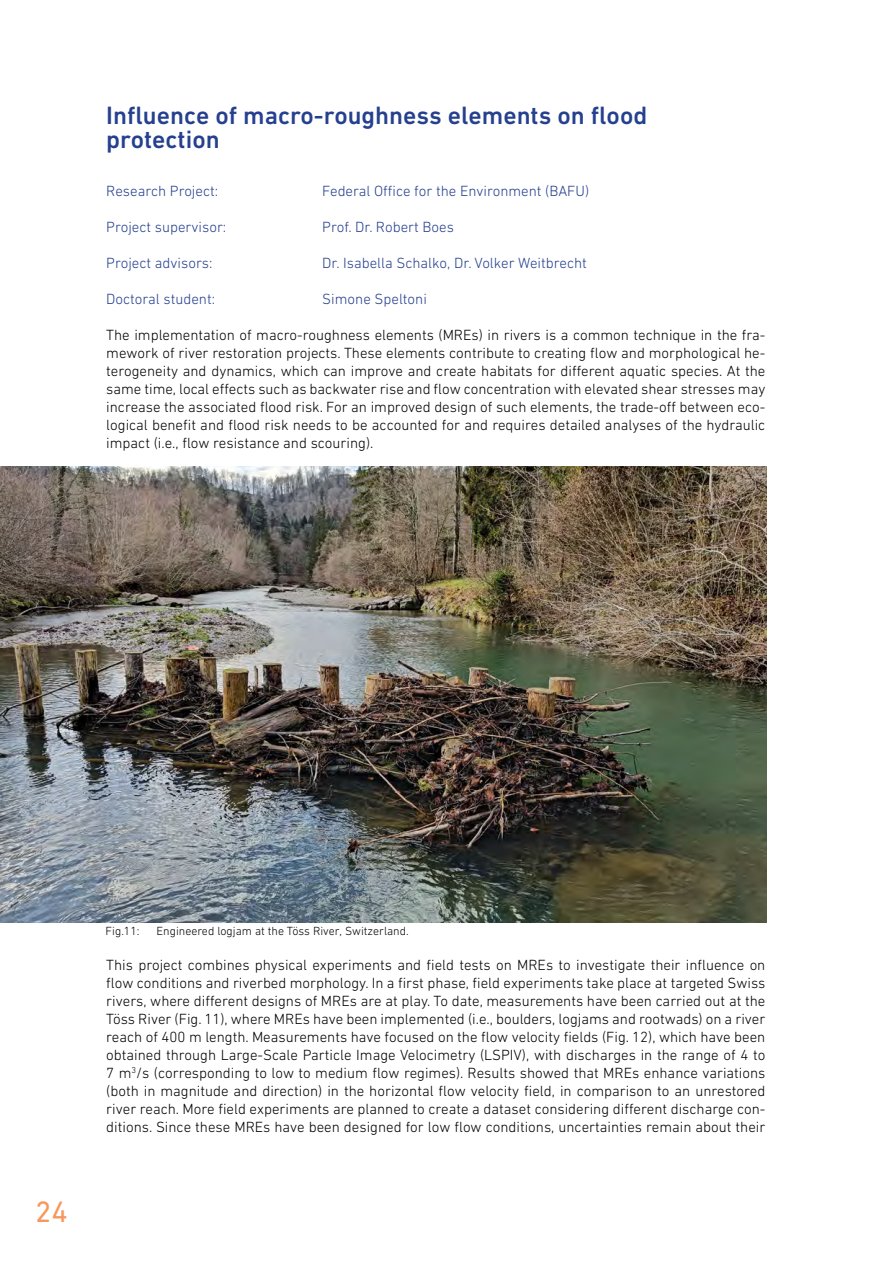
<style>
.page{position:relative;width:893px;height:1263px;background:#fff}
.page>*{position:absolute;margin:0;border:0;box-sizing:border-box;transform-origin:0 0}
.t1{font:30px "DIN Next W1 G";color:#f7975d}
.t2{font:500 25.5px/24px "DIN Next W1 G";color:#25408f}
.t3{font:300 15px/18px "DIN Next W1 G";color:#000;text-align:justify}
.t4{font:300 15px "DIN Next W1 G";color:#25408f}
.t5{font:300 12px "DIN Next W1 G";color:#000}
</style>
<div class="page">
<img style="left:0;top:467px;width:766px;height:455px">
<h2 class="t2" style="left:106px;top:103px;width:542px">Influence of macro-roughness elements on flood protection</h2>
<p class="t4" style="left:106px;top:183px;width:113px">Research Project:</p>
<p class="t4" style="left:322px;top:183px;width:268px">Federal Office for the Environment (BAFU)</p>
<p class="t4" style="left:106px;top:219px;width:122px">Project supervisor:</p>
<p class="t4" style="left:322px;top:219px;width:133px">Prof. Dr. Robert Boes</p>
<p class="t4" style="left:106px;top:255px;width:108px">Project advisors:</p>
<p class="t4" style="left:322px;top:255px;width:266px">Dr. Isabella Schalko, Dr. Volker Weitbrecht</p>
<p class="t4" style="left:106px;top:291px;width:110px">Doctoral student:</p>
<p class="t4" style="left:322px;top:291px;width:106px">Simone Speltoni</p>
<p class="t3" style="left:106px;top:326px;width:661px">The implementation of macro-roughness elements (MREs) in rivers is a common technique in the fra&shy;mework of river restoration projects. These elements contribute to creating flow and morphological he&shy;terogeneity and dynamics, which can improve and create habitats for different aquatic species. At the same time, local effects such as backwater rise and flow concentration with elevated shear stresses may increase the associated flood risk. For an improved design of such elements, the trade-off between eco&shy;logical benefit and flood risk needs to be accounted for and requires detailed analyses of the hydraulic impact (i.e., flow resistance and scouring).</p>
<h1 class="t1" style="left:35px;top:1195px;width:34px">24</h1>
<p class="t5" style="left:106px;top:924px;width:35px">Fig.11:</p>
<p class="t5" style="left:157px;top:924px;width:254px">Engineered logjam at the Töss River, Switzerland.</p>
<p class="t3" style="left:106px;top:956px;width:661px">This project combines physical experiments and field tests on MREs to investigate their influence on flow conditions and riverbed morphology. In a first phase, field experiments take place at targeted Swiss rivers, where different designs of MREs are at play. To date, measurements have been carried out at the Töss River (Fig. 11), where MREs have been implemented (i.e., boulders, logjams and rootwads) on a river reach of 400 m length. Measurements have focused on the flow velocity fields (Fig. 12), which have been obtained through Large-Scale Particle Image Velocimetry (LSPIV), with discharges in the range of 4 to 7 m<sup>3</sup>/s (corresponding to low to medium flow regimes). Results showed that MREs enhance variations (both in magnitude and direction) in the horizontal flow velocity field, in comparison to an unrestored river reach. More field experiments are planned to create a dataset considering different discharge con&shy;ditions. Since these MREs have been designed for low flow conditions, uncertainties remain about their</p>
</div>
